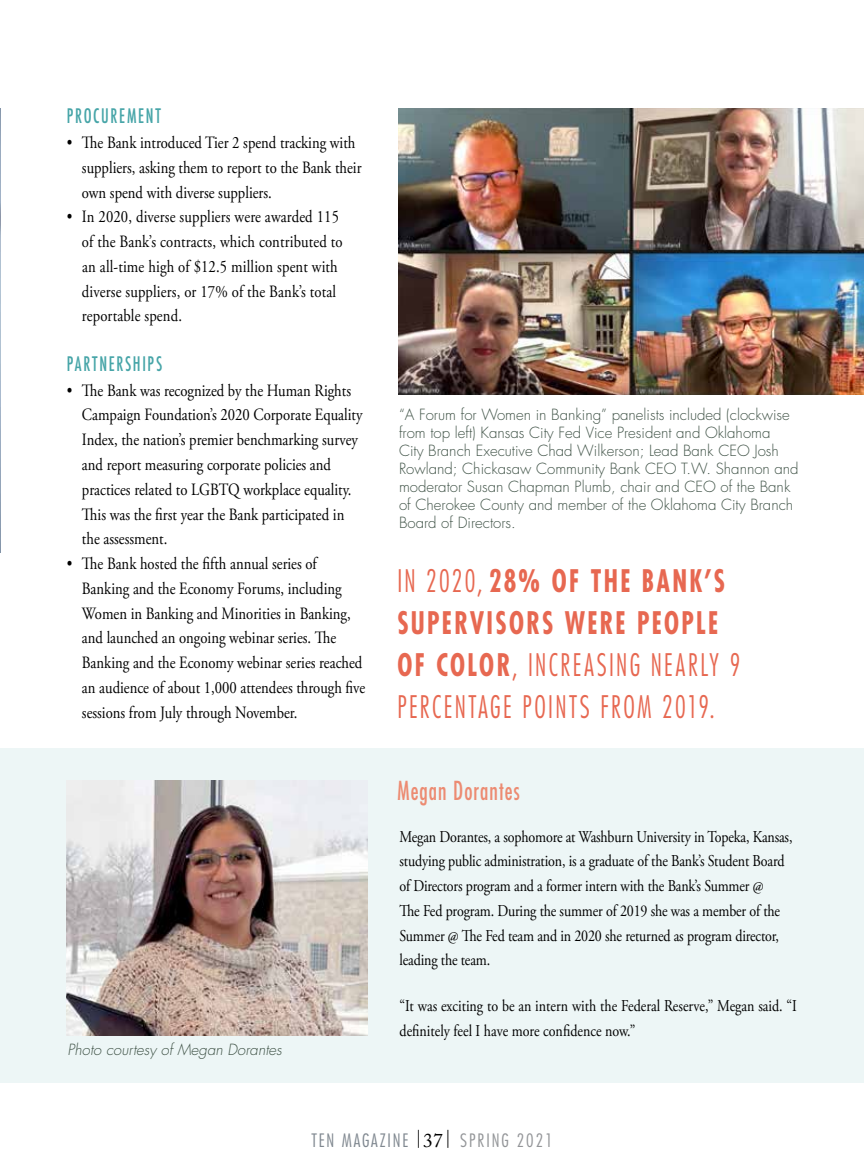
<style>
.page{position:relative;width:864px;height:1175px;background:#fff}
.page>*{position:absolute;margin:0;border:0;box-sizing:border-box;transform-origin:0 0}
.t1{font:300 condensed 30.3px/42px "Futura Std";letter-spacing:.09em;color:#e76851;scale:.85 1}
.t2{font:condensed 25.5px "Futura Std";letter-spacing:.05em;color:#ec8b72;scale:.85 1}
.t3{font:500 condensed 19.5px "Futura";letter-spacing:.1em;color:#47a5a8;scale:.85 1}
.t4{font:300 condensed 18px "Futura Std";letter-spacing:.1em;color:#808890}
.t5{font:17.25px/24.8px "Adobe Garamond Pro";color:#000;scale:.85 1}
.t6{font:16.5px/24.8px "Adobe Garamond Pro";letter-spacing:-.01em;color:#000;scale:.85 1}
.t7{font:300 15px/18px "Futura Std";color:#415448}
.t8{font:italic 300 15px "Futura Std";color:#415448}
.s1{font-weight:700}
.s2{font-stretch:normal;color:#000}
.s3{font-family:"Adobe Caslon Pro";font-weight:400;font-stretch:normal;font-size:19.5px;color:#000}
.s4{color:#939598}
</style>
<div class="page">
<img style="left:0;top:109px;width:1px;height:443px">
<img style="left:399px;top:108px;width:465px;height:286px">
<div style="left:0;top:748px;width:864px;height:334px;background:#edf6f6"></div>
<img style="left:67px;top:780px;width:300px;height:255px">
<p class="t3" style="left:67px;top:104px;width:112px">PROCUREMENT</p>
<p class="t5" style="left:82px;top:131px;width:330px;text-indent:-15px">• The Bank introduced Tier 2 spend tracking with suppliers, asking them to report to the Bank their own spend with diverse suppliers.</p>
<p class="t5" style="left:82px;top:205px;width:308px;text-indent:-15px">• In 2020, diverse suppliers were awarded 115 of the Bank’s contracts, which contributed to an all-time high of $12.5 million spent with diverse suppliers, or 17% of the Bank’s total reportable spend.</p>
<p class="t3" style="left:67px;top:351px;width:114px">PARTNERSHIPS</p>
<p class="t5" style="left:82px;top:378px;width:332px;text-indent:-15px">• The Bank was recognized by the Human Rights Campaign Foundation’s 2020 Corporate Equality Index, the nation’s premier benchmarking survey and report measuring corporate policies and practices related to LGBTQ workplace equality.<br>This was the first year the Bank participated in the assessment.</p>
<p class="t5" style="left:82px;top:552px;width:335px;text-indent:-15px">• The Bank hosted the fifth annual series of Banking and the Economy Forums, including Women in Banking and Minorities in Banking, and launched an ongoing webinar series. The Banking and the Economy webinar series reached an audience of about 1,000 attendees through five sessions from July through November.</p>
<p class="t8" style="left:68px;top:1040px;width:216px">Photo courtesy of Megan Dorantes</p>
<p class="t7" style="left:399px;top:405px;width:401px">“A Forum for Women in Banking” panelists included (clockwise from top left) Kansas City Fed Vice President and Oklahoma City Branch Executive Chad Wilkerson; Lead Bank CEO Josh Rowland; Chickasaw Community Bank CEO T.W. Shannon and moderator Susan Chapman Plumb, chair and CEO of the Bank of Cherokee County and member of the Oklahoma City Branch Board of Directors.</p>
<h1 class="t1" style="left:397px;top:559px;width:405px">IN 2020, <span class="s1">28% OF THE BANK’S<br>SUPERVISORS WERE PEOPLE<br>OF COLOR</span>, INCREASING NEARLY 9<br>PERCENTAGE POINTS FROM 2019.</h1>
<h2 class="t2" style="left:397px;top:775px;width:145px">Megan Dorantes</h2>
<p class="t6" style="left:400px;top:824px;width:464px">Megan Dorantes, a sophomore at Washburn University in Topeka, Kansas, studying public administration, is a graduate of the Bank’s Student Board of Directors program and a former intern with the Bank’s Summer @<br>The Fed program. During the summer of 2019 she was a member of the Summer @ The Fed team and in 2020 she returned as program director, leading the team.</p>
<p class="t6" style="left:400px;top:994px;width:469px">“It was exciting to be an intern with the Federal Reserve,” Megan said. “I definitely feel I have more confidence now.”</p>
<p class="t4" style="left:311px;top:1128px;width:243px">TEN MAGAZINE <span class="s2">|</span><span class="s3">37</span><span class="s2">|</span> <span class="s4">SPRING 2021</span></p>
</div>
